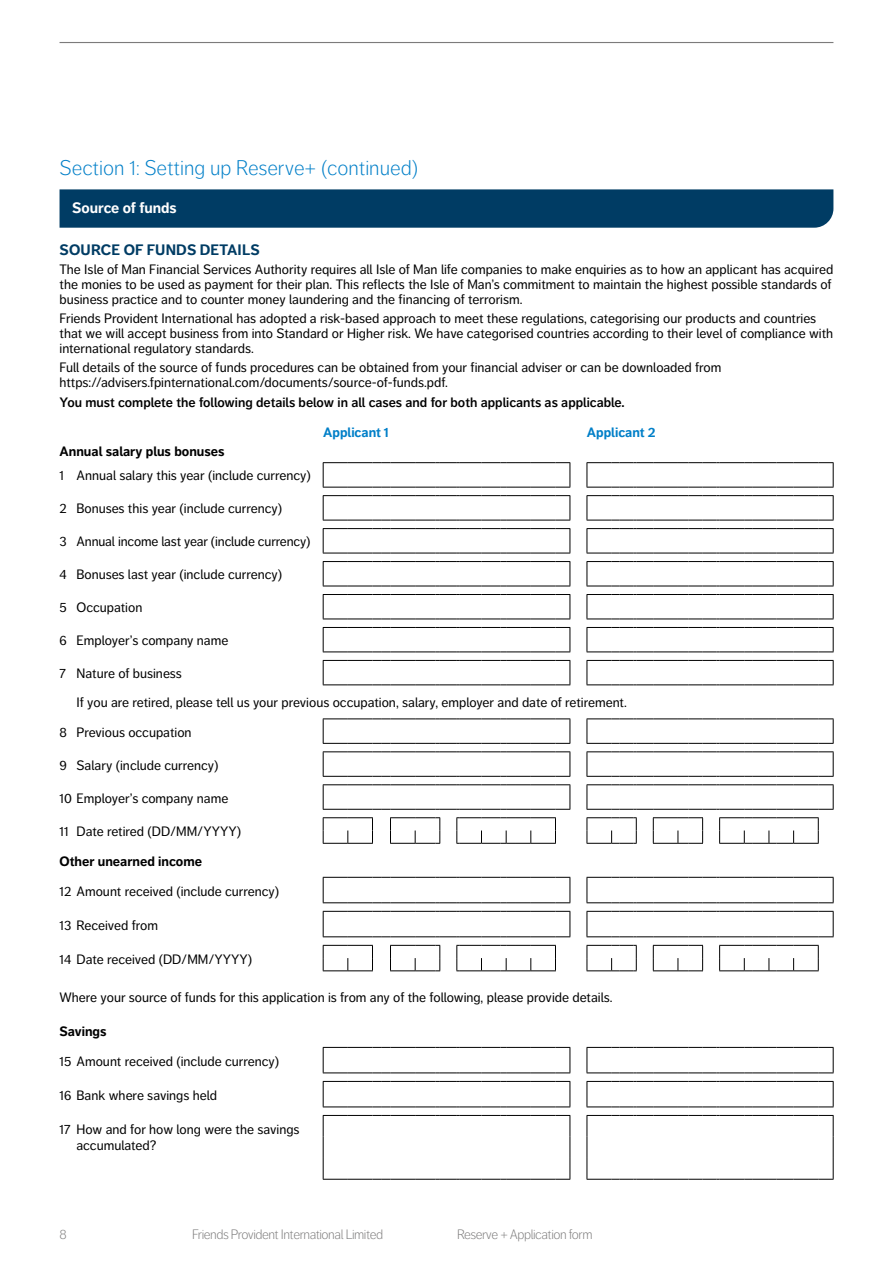
<style>
.page{position:relative;width:893px;height:1263px;background:#fff}
.page>*{position:absolute;margin:0;border:0;box-sizing:border-box;transform-origin:0 0}
.App_Form_Sub_Head_sm{font:300 21px "Friends Life Dagny";color:#007fc8}
.t1{font:700 15px "Friends Life Dagny";letter-spacing:.01em;color:#003c64}
.App_Form_Section_hea{font:700 15px "Friends Life Dagny";color:#fff}
.App_Form_Numbered_In{font:13.5px/15px "Friends Life Dagny";color:#000}
.App_Form_Numbered_In-2{font:600 13.5px "Friends Life Dagny";color:#000}
.t2{font:300 13.5px "Friends Life Dagny";letter-spacing:-.035em;color:#7c7b7b}
.App_Form_Numbered_In-3{font:700 13.5px "Friends Life Dagny";color:#000}
.t3{font:700 13.5px "Friends Life Dagny";color:#007fc8}
</style>
<div class="page">
<hr style="left:60px;top:42px;width:773px;height:1px;background:#7c7b7b">
<div style="left:60px;top:189px;width:773px;height:39px;background:#003c64"></div>
<svg style="left:323px;top:818px;width:510px;height:153px"></svg>
<svg style="left:323px;top:660px;width:248px;height:25px"></svg>
<svg style="left:323px;top:627px;width:248px;height:25px"></svg>
<svg style="left:323px;top:594px;width:248px;height:26px"></svg>
<svg style="left:323px;top:561px;width:248px;height:26px"></svg>
<svg style="left:323px;top:528px;width:248px;height:26px"></svg>
<svg style="left:323px;top:462px;width:248px;height:26px"></svg>
<svg style="left:323px;top:495px;width:248px;height:26px"></svg>
<svg style="left:587px;top:660px;width:247px;height:25px"></svg>
<svg style="left:587px;top:627px;width:247px;height:25px"></svg>
<svg style="left:587px;top:594px;width:247px;height:26px"></svg>
<svg style="left:587px;top:561px;width:247px;height:26px"></svg>
<svg style="left:587px;top:528px;width:247px;height:26px"></svg>
<svg style="left:587px;top:462px;width:247px;height:26px"></svg>
<svg style="left:587px;top:495px;width:247px;height:26px"></svg>
<svg style="left:587px;top:784px;width:247px;height:26px"></svg>
<svg style="left:587px;top:751px;width:247px;height:26px"></svg>
<svg style="left:587px;top:718px;width:247px;height:26px"></svg>
<svg style="left:323px;top:718px;width:248px;height:26px"></svg>
<svg style="left:323px;top:751px;width:248px;height:26px"></svg>
<svg style="left:323px;top:784px;width:248px;height:26px"></svg>
<svg style="left:323px;top:945px;width:50px;height:26px"></svg>
<svg style="left:390px;top:945px;width:50px;height:26px"></svg>
<svg style="left:456px;top:945px;width:100px;height:26px"></svg>
<svg style="left:587px;top:945px;width:50px;height:26px"></svg>
<svg style="left:653px;top:945px;width:50px;height:26px"></svg>
<svg style="left:719px;top:945px;width:100px;height:26px"></svg>
<svg style="left:323px;top:817px;width:50px;height:27px"></svg>
<svg style="left:390px;top:817px;width:50px;height:27px"></svg>
<svg style="left:456px;top:817px;width:100px;height:27px"></svg>
<svg style="left:323px;top:877px;width:248px;height:26px"></svg>
<svg style="left:323px;top:911px;width:248px;height:26px"></svg>
<svg style="left:323px;top:1047px;width:248px;height:26px"></svg>
<svg style="left:323px;top:1081px;width:248px;height:26px"></svg>
<svg style="left:323px;top:1115px;width:248px;height:65px"></svg>
<svg style="left:587px;top:817px;width:50px;height:27px"></svg>
<svg style="left:653px;top:817px;width:50px;height:27px"></svg>
<svg style="left:719px;top:817px;width:100px;height:27px"></svg>
<svg style="left:587px;top:877px;width:247px;height:26px"></svg>
<svg style="left:587px;top:911px;width:247px;height:26px"></svg>
<svg style="left:587px;top:1047px;width:247px;height:26px"></svg>
<svg style="left:587px;top:1081px;width:247px;height:26px"></svg>
<svg style="left:587px;top:1115px;width:247px;height:65px"></svg>
<p class="App_Form_Sub_Head_sm" style="left:60px;top:156px;width:360px">Section 1: Setting up Reserve+ (continued)</p>
<p class="App_Form_Section_hea" style="left:72px;top:199px;width:106px">Source of funds</p>
<p class="t1" style="left:60px;top:241px;width:202px">SOURCE OF FUNDS DETAILS</p>
<p class="App_Form_Numbered_In" style="left:60px;top:262px;width:775px">The Isle of Man Financial Services Authority requires all Isle of Man life companies to make enquiries as to how an applicant has acquired the monies to be used as payment for their plan. This reflects the Isle of Man’s commitment to maintain the highest possible standards of business practice and to counter money laundering and the financing of terrorism.</p>
<p class="App_Form_Numbered_In" style="left:60px;top:311px;width:775px">Friends Provident International has adopted a risk-based approach to meet these regulations, categorising our products and countries that we will accept business from into Standard or Higher risk. We have categorised countries according to their level of compliance with international regulatory standards.</p>
<p class="App_Form_Numbered_In" style="left:60px;top:360px;width:663px">Full details of the source of funds procedures can be obtained from your financial adviser or can be downloaded from https://advisers.fpinternational.com/documents/source-of-funds.pdf.</p>
<p class="App_Form_Numbered_In-2" style="left:60px;top:394px;width:567px">You must complete the following details below in all cases and for both applicants as applicable.</p>
<p class="t3" style="left:323px;top:425px;width:67px">Applicant 1</p>
<p class="t3" style="left:587px;top:425px;width:70px">Applicant 2</p>
<p class="App_Form_Numbered_In-3" style="left:60px;top:443px;width:167px">Annual salary plus bonuses</p>
<p class="App_Form_Numbered_In" style="left:60px;top:468px;width:253px">1 Annual salary this year (include currency)</p>
<p class="App_Form_Numbered_In" style="left:60px;top:501px;width:224px">2 Bonuses this year (include currency)</p>
<p class="App_Form_Numbered_In" style="left:60px;top:534px;width:253px">3 Annual income last year (include currency)</p>
<p class="App_Form_Numbered_In" style="left:60px;top:567px;width:224px">4 Bonuses last year (include currency)</p>
<p class="App_Form_Numbered_In" style="left:60px;top:600px;width:84px">5 Occupation</p>
<p class="App_Form_Numbered_In" style="left:60px;top:633px;width:170px">6 Employer’s company name</p>
<p class="App_Form_Numbered_In" style="left:60px;top:666px;width:124px">7 Nature of business</p>
<p class="App_Form_Numbered_In" style="left:77px;top:695px;width:552px">If you are retired, please tell us your previous occupation, salary, employer and date of retirement.</p>
<p class="App_Form_Numbered_In" style="left:60px;top:724px;width:134px">8 Previous occupation</p>
<p class="App_Form_Numbered_In" style="left:60px;top:757px;width:161px">9 Salary (include currency)</p>
<p class="App_Form_Numbered_In" style="left:60px;top:790px;width:170px">10 Employer’s company name</p>
<p class="App_Form_Numbered_In" style="left:60px;top:824px;width:183px">11 Date retired (DD/MM/YYYY)</p>
<p class="App_Form_Numbered_In-3" style="left:60px;top:853px;width:144px">Other unearned income</p>
<p class="App_Form_Numbered_In" style="left:60px;top:883px;width:221px">12 Amount received (include currency)</p>
<p class="App_Form_Numbered_In" style="left:60px;top:917px;width:100px">13 Received from</p>
<p class="App_Form_Numbered_In" style="left:60px;top:951px;width:194px">14 Date received (DD/MM/YYYY)</p>
<p class="App_Form_Numbered_In" style="left:60px;top:990px;width:554px">Where your source of funds for this application is from any of the following, please provide details.</p>
<p class="App_Form_Numbered_In-3" style="left:60px;top:1023px;width:48px">Savings</p>
<p class="App_Form_Numbered_In" style="left:60px;top:1053px;width:221px">15 Amount received (include currency)</p>
<p class="App_Form_Numbered_In" style="left:60px;top:1087px;width:159px">16 Bank where savings held</p>
<p class="App_Form_Numbered_In" style="left:77px;top:1121px;width:225px;line-height:16.2px;text-indent:-17px">17 How and for how long were the savings accumulated?</p>
<p class="t2" style="left:60px;top:1226px;width:9px">8</p>
<p class="t2" style="left:192px;top:1226px;width:193px">Friends Provident International Limited</p>
<p class="t2" style="left:457px;top:1226px;width:137px">Reserve + Application form</p>
</div>
